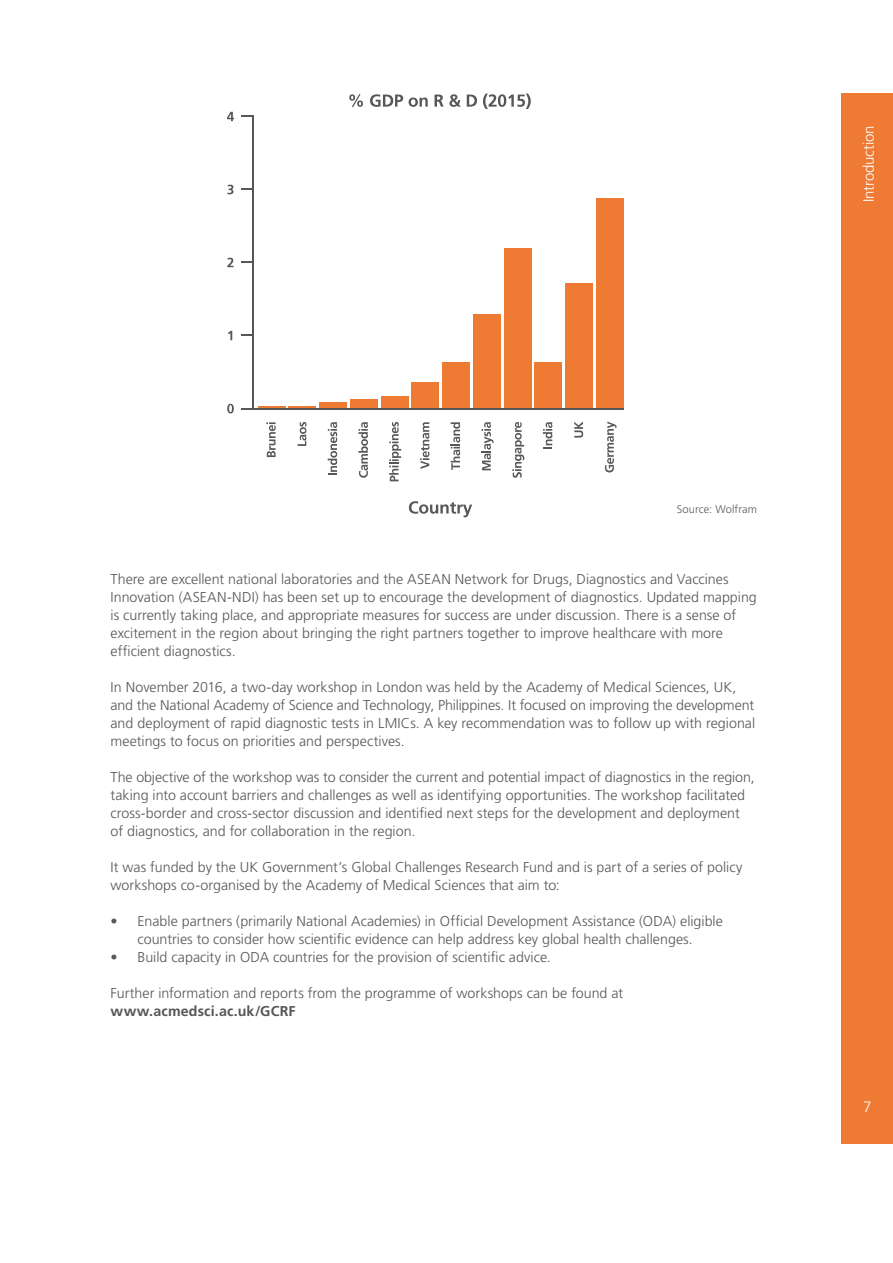
<style>
.page{position:relative;width:893px;height:1263px;background:#fff}
.page>*{position:absolute;margin:0;border:0;box-sizing:border-box;transform-origin:0 0}
.t1{font:300 15px "Frutiger";letter-spacing:-.01em;color:#fff}
.t2{font:300 14.25px/18px "Frutiger";color:#575756}
.t3{font:700 14.25px "Frutiger";letter-spacing:.01em;color:#575756}
.t4{font:300 11.1px "Frutiger";letter-spacing:.005em;color:#575756}
</style>
<div class="page">
<div style="left:596px;top:199px;width:27px;height:210px;background:#ee7a34"></div>
<svg style="left:266px;top:422px;width:10px;height:35px"></svg>
<svg style="left:298px;top:422px;width:8px;height:24px"></svg>
<svg style="left:328px;top:422px;width:9px;height:53px"></svg>
<svg style="left:358px;top:422px;width:10px;height:56px"></svg>
<svg style="left:389px;top:422px;width:12px;height:59px"></svg>
<svg style="left:420px;top:422px;width:9px;height:47px"></svg>
<svg style="left:451px;top:422px;width:9px;height:48px"></svg>
<svg style="left:481px;top:422px;width:13px;height:48px"></svg>
<svg style="left:512px;top:422px;width:12px;height:56px"></svg>
<svg style="left:543px;top:422px;width:9px;height:26px"></svg>
<svg style="left:574px;top:422px;width:9px;height:16px"></svg>
<svg style="left:605px;top:422px;width:11px;height:50px"></svg>
<div style="left:566px;top:283px;width:27px;height:126px;background:#ee7a34"></div>
<div style="left:535px;top:362px;width:27px;height:47px;background:#ee7a34"></div>
<div style="left:504px;top:248px;width:27px;height:161px;background:#ee7a34"></div>
<div style="left:473px;top:314px;width:28px;height:95px;background:#ee7a34"></div>
<div style="left:443px;top:362px;width:27px;height:47px;background:#ee7a34"></div>
<div style="left:412px;top:382px;width:27px;height:27px;background:#ee7a34"></div>
<svg style="left:227px;top:112px;width:7px;height:9px"></svg>
<svg style="left:227px;top:185px;width:6px;height:9px"></svg>
<svg style="left:227px;top:258px;width:7px;height:9px"></svg>
<svg style="left:228px;top:331px;width:4px;height:9px"></svg>
<svg style="left:227px;top:404px;width:7px;height:9px"></svg>
<div style="left:381px;top:396px;width:27px;height:13px;background:#ee7a34"></div>
<div style="left:350px;top:399px;width:28px;height:10px;background:#ee7a34"></div>
<div style="left:320px;top:402px;width:27px;height:7px;background:#ee7a34"></div>
<hr style="left:289px;top:406px;width:27px;height:3px;background:#ee7a34">
<hr style="left:258px;top:406px;width:27px;height:3px;background:#ee7a34">
<svg style="left:349px;top:94px;width:14px;height:13px"></svg>
<svg style="left:370px;top:94px;width:33px;height:13px"></svg>
<svg style="left:409px;top:98px;width:19px;height:9px"></svg>
<svg style="left:435px;top:94px;width:26px;height:13px"></svg>
<svg style="left:467px;top:95px;width:10px;height:12px"></svg>
<svg style="left:483px;top:94px;width:48px;height:15px"></svg>
<svg style="left:409px;top:501px;width:63px;height:16px"></svg>
<hr style="left:252px;top:115px;width:2px;height:295px;background:#575756">
<hr style="left:241px;top:408px;width:382px;height:2px;background:#575756">
<svg style="left:241px;top:334px;width:11px;height:2px"></svg>
<svg style="left:241px;top:261px;width:11px;height:2px"></svg>
<svg style="left:241px;top:188px;width:11px;height:2px"></svg>
<svg style="left:241px;top:115px;width:11px;height:2px"></svg>
<div style="left:842px;top:94px;width:51px;height:1050px;background:#ee7a34"></div>
<p class="t1" style="left:860px;top:202px;width:78px;rotate:-90deg">Introduction</p>
<p class="t4" style="left:677px;top:503px;width:81px">Source: Wolfram</p>
<p class="t2" style="left:111px;top:570px;width:648px">There are excellent national laboratories and the ASEAN Network for Drugs, Diagnostics and Vaccines Innovation (ASEAN-NDI) has been set up to encourage the development of diagnostics. Updated mapping is currently taking place, and appropriate measures for success are under discussion. There is a sense of excitement in the region about bringing the right partners together to improve healthcare with more efficient diagnostics.</p>
<p class="t2" style="left:111px;top:678px;width:646px">In November 2016, a two-day workshop in London was held by the Academy of Medical Sciences, UK, and the National Academy of Science and Technology, Philippines. It focused on improving the development and deployment of rapid diagnostic tests in LMICs. A key recommendation was to follow up with regional meetings to focus on priorities and perspectives.</p>
<p class="t2" style="left:111px;top:768px;width:646px">The objective of the workshop was to consider the current and potential impact of diagnostics in the region, taking into account barriers and challenges as well as identifying opportunities. The workshop facilitated cross-border and cross-sector discussion and identified next steps for the development and deployment of diagnostics, and for collaboration in the region.</p>
<p class="t2" style="left:111px;top:858px;width:633px">It was funded by the UK Government’s Global Challenges Research Fund and is part of a series of policy workshops co-organised by the Academy of Medical Sciences that aim to:</p>
<p class="t2" style="left:111px;top:912px;width:614px;text-align:center">• Enable partners (primarily National Academies) in Official Development Assistance (ODA) eligible countries to consider how scientific evidence can help address key global health challenges.</p>
<p class="t2" style="left:111px;top:948px;width:442px">• Build capacity in ODA countries for the provision of scientific advice.</p>
<p class="t2" style="left:111px;top:984px;width:514px">Further information and reports from the programme of workshops can be found at</p>
<p class="t3" style="left:111px;top:1003px;width:187px">www.acmedsci.ac.uk/GCRF</p>
<p class="t1" style="left:863px;top:1098px;width:10px">7</p>
</div>
